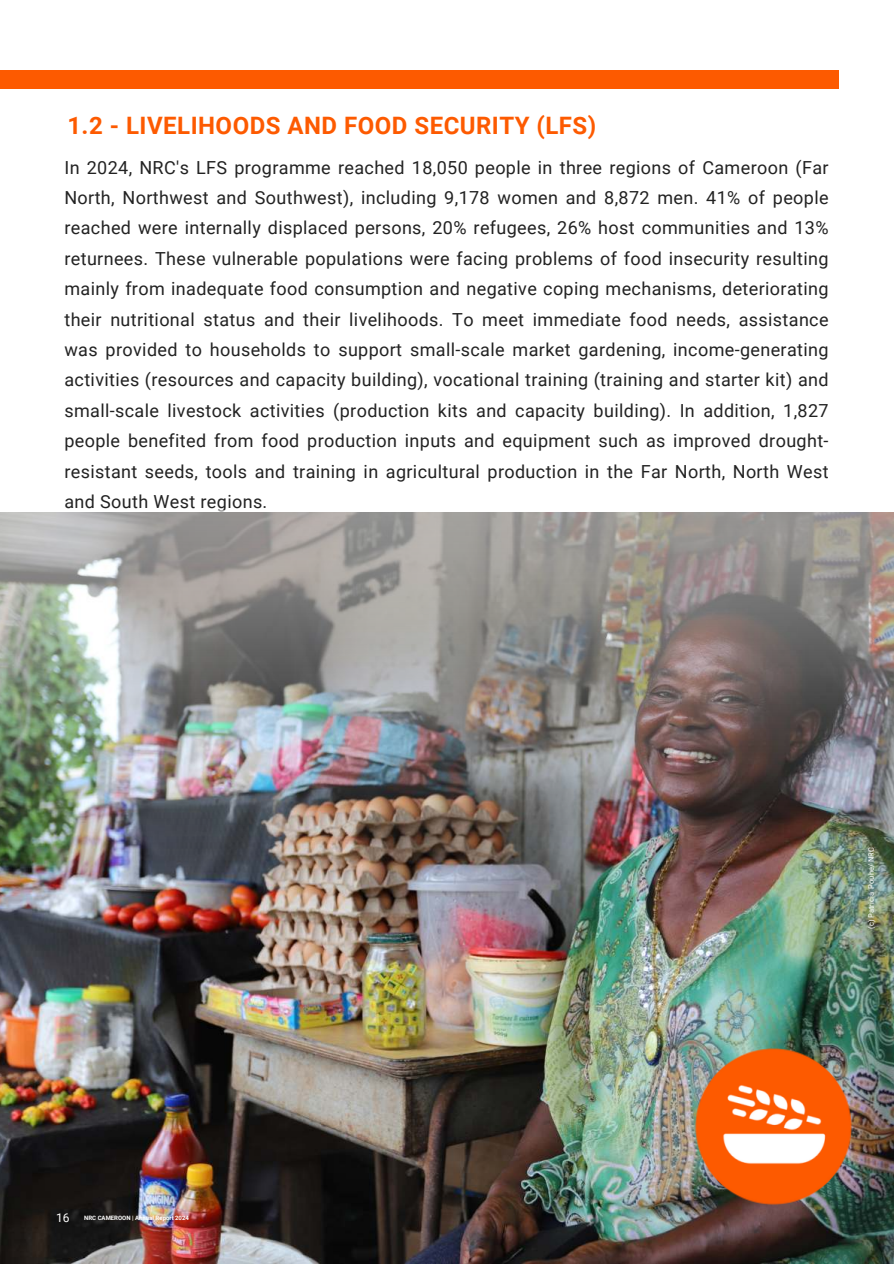
<style>
.page{position:relative;width:894px;height:1264px;background:#fff}
.page>*{position:absolute;margin:0;border:0;box-sizing:border-box;transform-origin:0 0}
.t1{font:700 24px "Roboto";letter-spacing:.02em;color:#fd5a00}
.t2{font:18px/30.3px "Roboto";letter-spacing:.02em;color:#222;text-align:justify}
.t3{font:7.5px "Roboto";color:#fff}
.t4{font:700 6px "Roboto";color:#fff}
.s1{font-weight:400;font-size:12px}
</style>
<div class="page">
<div style="left:0;top:71px;width:838px;height:18px;background:#fd5a00"></div>
<img style="left:0;top:512px;width:893px;height:751px">
<img style="left:688px;top:1041px;width:170px;height:170px">
<h1 class="t1" style="left:67px;top:108px;width:530px">1.2 - LIVELIHOODS AND FOOD SECURITY (LFS)</h1>
<p class="t2" style="left:64px;top:151px;width:765px">In 2024, NRC's LFS programme reached 18,050 people in three regions of Cameroon (Far North, Northwest and Southwest), including 9,178 women and 8,872 men. 41% of people reached were internally displaced persons, 20% refugees, 26% host communities and 13% returnees. These vulnerable populations were facing problems of food insecurity resulting mainly from inadequate food consumption and negative coping mechanisms, deteriorating their nutritional status and their livelihoods. To meet immediate food needs, assistance was provided to households to support small-scale market gardening, income-generating activities (resources and capacity building), vocational training (training and starter kit) and small-scale livestock activities (production kits and capacity building). In addition, 1,827 people benefited from food production inputs and equipment such as improved drought&shy;resistant seeds, tools and training in agricultural production in the Far North, North West and South West regions.</p>
<p class="t4" style="left:56px;top:1213px;width:134px"><span class="s1">16</span> NRC CAMEROON | Annual Report 2024</p>
<p class="t3" style="left:865px;top:928px;width:83px;rotate:-90deg">(c) Patricia Pouhe/ NRC</p>
</div>
